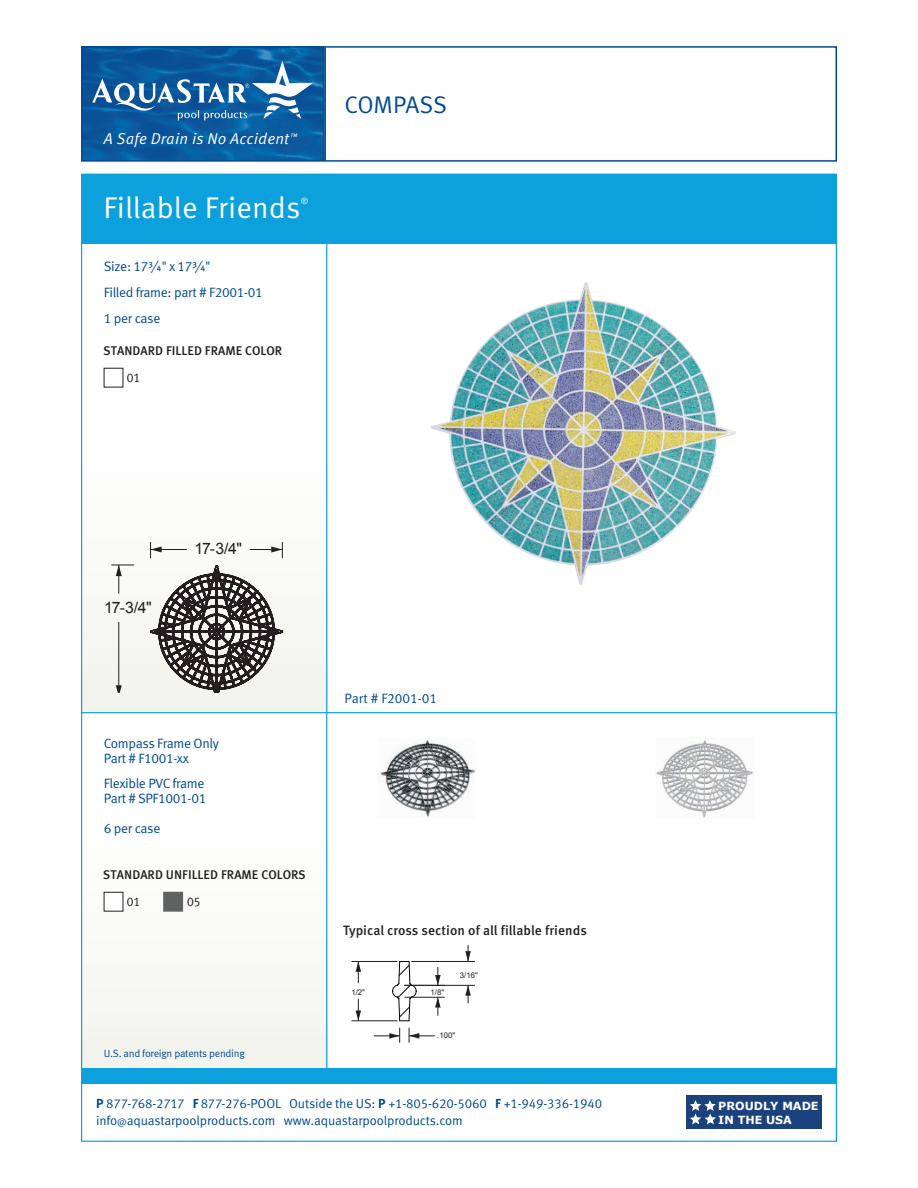
<style>
.page{position:relative;width:918px;height:1188px;background:#fff}
.page>*{position:absolute;margin:0;border:0;box-sizing:border-box;transform-origin:0 0}
.t1{font:30px "Meta Pro Norm";letter-spacing:.005em;color:#fff}
.t2{font:24px "Meta Pro Norm";letter-spacing:-.01em;color:#014a91}
.t3{font:15.75px "Meta Pro Norm Ita";letter-spacing:.01em;color:#fff}
.t4{font:15.75px "Arial";color:#231f20}
.t5{font:13.5px/25.8px "Meta Pro Norm";letter-spacing:-.025em;color:#014a91}
.t6{font:500 13.5px "Meta Pro";color:#231f20}
.t7{font:13.5px "Meta Pro Norm";letter-spacing:-.005em;color:#014a91}
.t8{font:13.05px/17.5px "Meta Pro Norm";letter-spacing:-.01em;color:#014a91}
.t9{font:12.6px "Meta Plus Medium Caps";color:#231f20}
.t10{font:12.6px "Meta Plus Normal Caps";color:#231f20}
.t11{font:700 11.25px/13px "Verdana";color:#fff}
.t12{font:10.5px "Meta Pro Norm";letter-spacing:-.025em;color:#014a91}
.t13{font:8.7px "Meta Pro Norm";color:#fff}
.t14{font:7.8px "Arial";color:#231f20}
.s1{font-family:"Meta Pro";font-weight:700}
.s2{font-size:10.5px}
</style>
<div class="page">
<img style="left:84px;top:49px;width:238px;height:110px">
<div style="left:81px;top:46px;width:244px;height:116px;border:2px solid #014a91"></div>
<div style="left:324px;top:46px;width:513px;height:116px;border:2px solid #014a91"></div>
<svg style="left:92px;top:61px;width:221px;height:59px;background:#3576ae"></svg>
<div style="left:81px;top:1073px;width:756px;height:69px;border:1px solid #0ca0dc"></div>
<div style="left:81px;top:174px;width:756px;height:70px;background:#0ca0dc"></div>
<div style="left:81px;top:457px;width:246px;height:255px;background:#fafaf8"></div>
<div style="left:81px;top:833px;width:246px;height:239px;background:#f9f9f5"></div>
<hr style="left:326px;top:206px;width:1px;height:867px;background:#0ca0dc">
<hr style="left:81px;top:712px;width:756px;height:1px;background:#0ca0dc">
<div style="left:81px;top:1068px;width:756px;height:15px;background:#0ca0dc"></div>
<div style="left:686px;top:1096px;width:136px;height:33px;background:#1c427e"></div>
<svg style="left:690px;top:1100px;width:26px;height:24px"></svg>
<hr style="left:250px;top:549px;width:32px;height:1px;background:#231f20">
<svg style="left:271px;top:542px;width:12px;height:16px"></svg>
<hr style="left:151px;top:549px;width:36px;height:1px;background:#231f20">
<svg style="left:150px;top:542px;width:12px;height:16px"></svg>
<hr style="left:119px;top:622px;width:1px;height:71px;background:#231f20">
<svg style="left:116px;top:685px;width:6px;height:8px"></svg>
<svg style="left:111px;top:565px;width:23px;height:29px"></svg>
<svg style="left:150px;top:565px;width:133px;height:128px"></svg>
<svg style="left:392px;top:961px;width:25px;height:61px"></svg>
<hr style="left:351px;top:1021px;width:46px;height:1px;background:#231f20">
<hr style="left:351px;top:961px;width:46px;height:1px;background:#231f20">
<svg style="left:356px;top:999px;width:5px;height:22px"></svg>
<svg style="left:356px;top:962px;width:5px;height:21px"></svg>
<svg style="left:409px;top:1028px;width:26px;height:15px"></svg>
<svg style="left:374px;top:1028px;width:26px;height:15px"></svg>
<hr style="left:404px;top:985px;width:71px;height:1px;background:#231f20">
<hr style="left:411px;top:961px;width:64px;height:1px;background:#231f20">
<svg style="left:465px;top:985px;width:6px;height:18px"></svg>
<svg style="left:465px;top:946px;width:6px;height:15px"></svg>
<hr style="left:404px;top:997px;width:41px;height:1px;background:#231f20">
<svg style="left:435px;top:997px;width:6px;height:19px"></svg>
<svg style="left:435px;top:967px;width:6px;height:18px"></svg>
<img style="left:431px;top:282px;width:305px;height:303px">
<img style="left:656px;top:738px;width:98px;height:80px">
<img style="left:378px;top:739px;width:98px;height:78px">
<div style="left:104px;top:892px;width:19px;height:19px;background:#fff"></div>
<div style="left:164px;top:892px;width:19px;height:19px;background:#606262"></div>
<div style="left:163px;top:892px;width:20px;height:20px;border:1px solid #606262"></div>
<p class="t3" style="left:104px;top:127px;width:195px">A Safe Drain is No Accident<sup>™</sup></p>
<h1 class="t1" style="left:104px;top:185px;width:198px">Fillable Friends</h1>
<p class="t13" style="left:301px;top:194px;width:9px">®</p>
<p class="t5" style="left:104px;top:253px;width:161px">Size: 17¾" x 17¾"<br>Filled frame: part # F2001-01<br>1 per case</p>
<p class="t9" style="left:103px;top:344px;width:180px">STANDARD FILLED FRAME COLOR</p>
<p class="t10" style="left:127px;top:370px;width:15px">01</p>
<h2 class="t2" style="left:344px;top:87px;width:104px">COMPASS</h2>
<p class="t4" style="left:104px;top:597px;width:49px">17-3/4"</p>
<p class="t4" style="left:195px;top:538px;width:49px">17-3/4"</p>
<p class="t5" style="left:104px;top:734px;width:117px;line-height:15px">Compass Frame Only<br>Part # F1001-xx</p>
<p class="t5" style="left:104px;top:775px;width:104px;line-height:15px">Flexible PVC frame<br>Part # SPF1001-01</p>
<p class="t5" style="left:104px;top:815px;width:58px">6 per case</p>
<p class="t9" style="left:103px;top:867px;width:204px">STANDARD UNFILLED FRAME COLORS</p>
<p class="t10" style="left:127px;top:894px;width:15px">01</p>
<p class="t10" style="left:187px;top:894px;width:15px">05</p>
<p class="t12" style="left:104px;top:1045px;width:143px">U.S. and foreign patents pending</p>
<p class="t7" style="left:344px;top:688px;width:94px">Part # F2001-01</p>
<p class="t6" style="left:343px;top:920px;width:245px">Typical cross section of all fillable friends</p>
<p class="t14" style="left:351px;top:987px;width:15px">1/2"</p>
<p class="t14" style="left:460px;top:970px;width:19px">3/16"</p>
<p class="t14" style="left:431px;top:987px;width:15px">1/8"</p>
<p class="t14" style="left:437px;top:1030px;width:19px">.100"</p>
<p class="t8" style="left:96px;top:1094px;width:508px"><span class="s1">P</span> 877-768-2717 <span class="s1">F</span> 877-276-POOL Outside the US: <span class="s1">P</span> +1-805-620-5060 <span class="s1">F</span> +1-949-336-1940 info<span class="s2">@</span>aquastarpoolproducts.com www.aquastarpoolproducts.com</p>
<p class="t11" style="left:718px;top:1100px;width:102px">PROUDLY MADE<br>IN THE USA</p>
</div>
